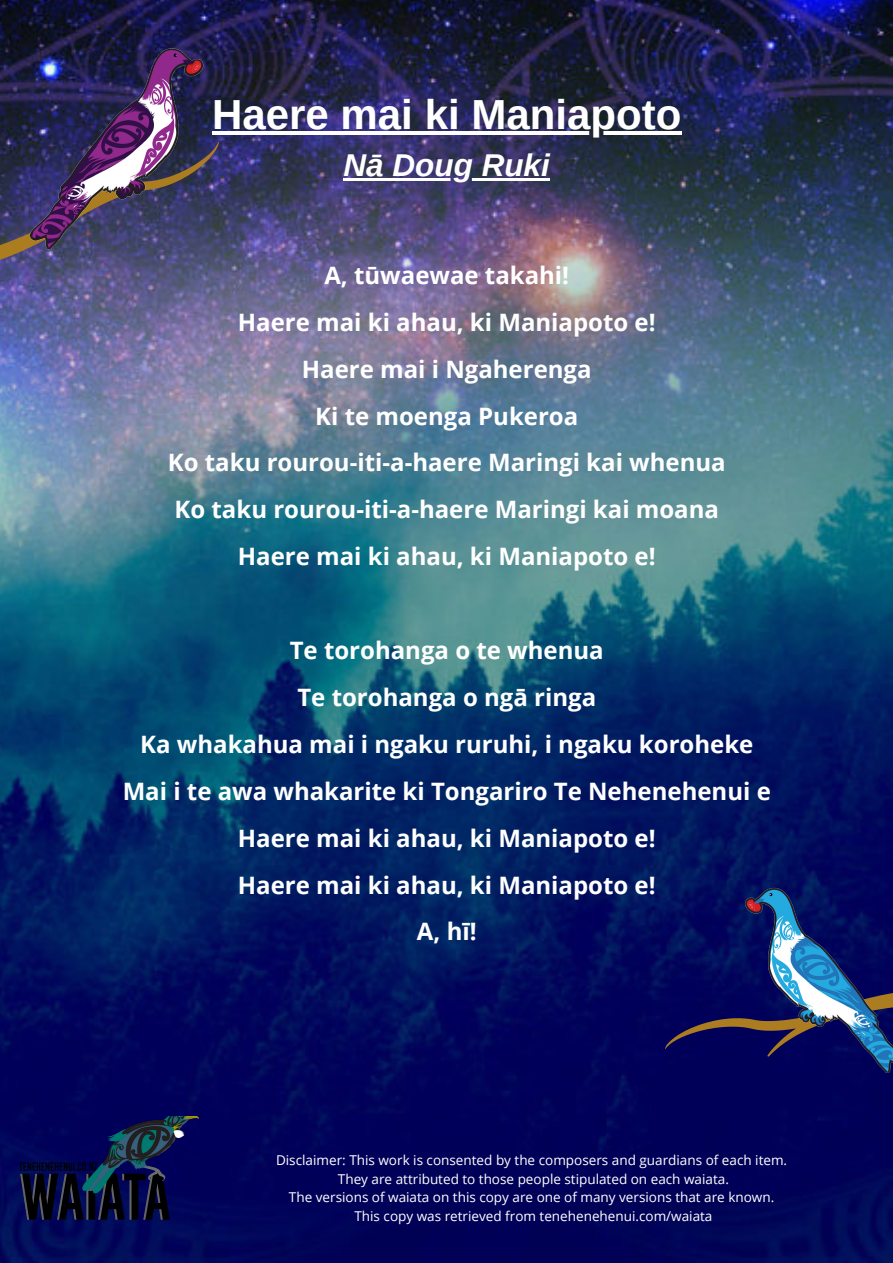
<style>
.page{position:relative;width:893px;height:1263px;background:#fff}
.page>*{position:absolute;margin:0;border:0;box-sizing:border-box;transform-origin:0 0}
.t1{font:700 42px "Arimo";color:#fff}
.t2{font:italic 700 31.5px "Arimo";color:#fff}
.t3{font:700 24px/46.9px "Open Sans";color:#fff;text-align:center}
.t4{font:13.5px/18.6px "Open Sans";color:#fff;text-align:center}
</style>
<div class="page">
<img style="left:0;top:0;width:893px;height:1263px">
<img style="left:20px;top:1116px;width:179px;height:116px">
<hr style="left:212px;top:131px;width:469px;height:4px;background:#fff">
<hr style="left:343px;top:178px;width:207px;height:3px;background:#fff">
<svg style="left:0;top:142px;width:219px;height:121px;background:#434162"></svg>
<img style="left:30px;top:48px;width:175px;height:206px">
<svg style="left:665px;top:923px;width:228px;height:193px;background:#040557"></svg>
<img style="left:745px;top:888px;width:148px;height:191px">
<h1 class="t1" style="left:212px;top:91px;width:471px">Haere mai ki Maniapoto</h1>
<h2 class="t2" style="left:343px;top:148px;width:208px">Nā Doug Ruki</h2>
<p class="t3" style="left:168px;top:251px;width:559px">A, tūwaewae takahi!<br>Haere mai ki ahau, ki Maniapoto e!<br>Haere mai i Ngaherenga<br>Ki te moenga Pukeroa<br>Ko taku rourou-iti-a-haere Maringi kai whenua<br>Ko taku rourou-iti-a-haere Maringi kai moana<br>Haere mai ki ahau, ki Maniapoto e!</p>
<p class="t3" style="left:123px;top:626px;width:649px">Te torohanga o te whenua<br>Te torohanga o ngā ringa<br>Ka whakahua mai i ngaku ruruhi, i ngaku koroheke<br>Mai i te awa whakarite ki Tongariro Te Nehenehenui e<br>Haere mai ki ahau, ki Maniapoto e!<br>Haere mai ki ahau, ki Maniapoto e!<br>A, hī!</p>
<p class="t4" style="left:276px;top:1150px;width:512px">Disclaimer: This work is consented by the composers and guardians of each item.<br>They are attributed to those people stipulated on each waiata.<br>The versions of waiata on this copy are one of many versions that are known.<br>This copy was retrieved from tenehenehenui.com/waiata</p>
</div>
